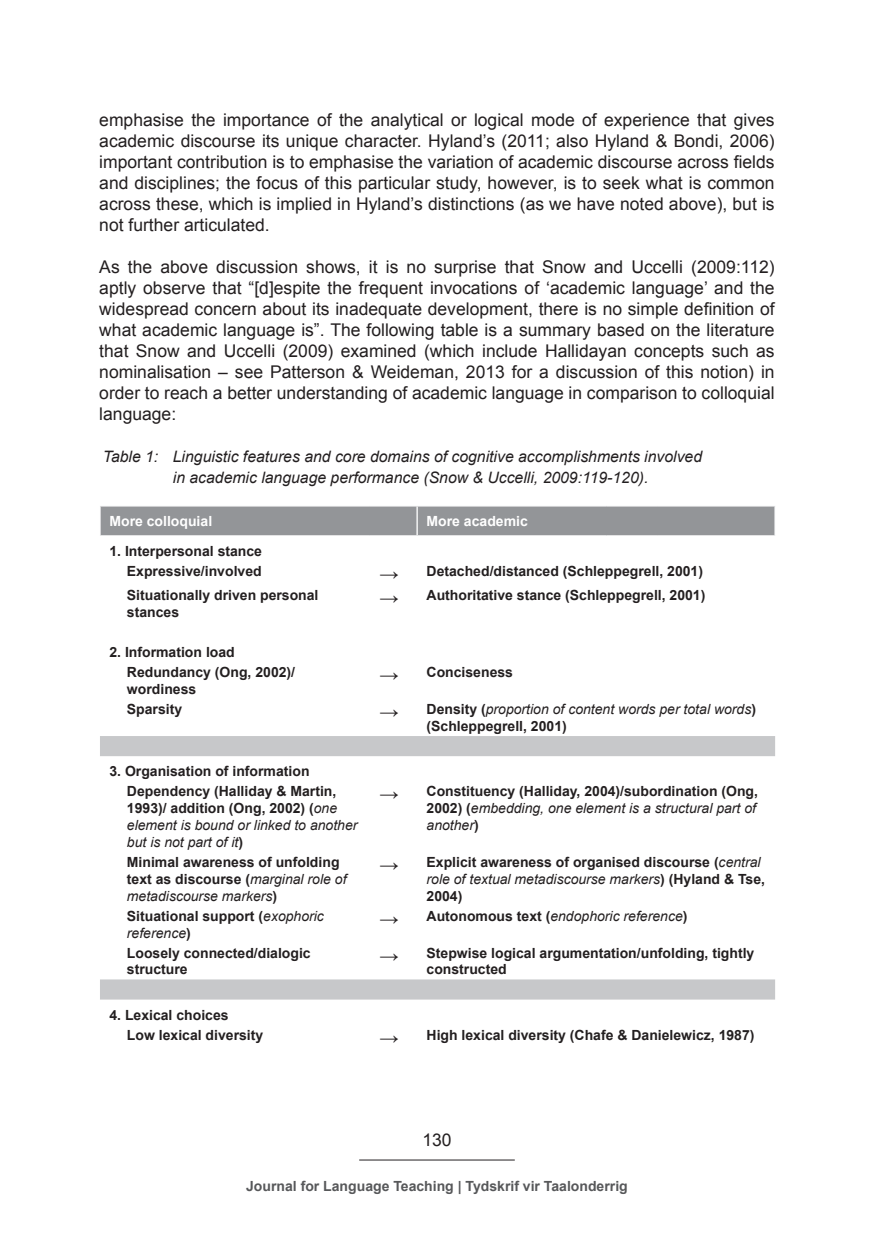
<style>
.page{position:relative;width:874px;height:1241px;background:#fff}
.page>*{position:absolute;margin:0;border:0;box-sizing:border-box;transform-origin:0 0}
.t1{font:17.5px/21px "Arial";color:#231f20;text-align:justify}
.t2{font:italic 15.75px/21px "Arial";color:#231f20}
.t3{font:700 14px/16.8px "Arial";color:#231f20}
.t4{font:italic 14px/16.8px "Arial";color:#231f20}
.t5{font:700 14px "Arial";color:#57585a}
.t6{font:700 14px "Arial";color:#fff}
.s1{font-size:19.25px}
.s2{font-weight:700;font-style:normal;font-size:19.25px}
.s3{font-weight:700;font-style:normal}
.s4{font-weight:400;font-style:italic}
</style>
<div class="page">
<hr style="left:359px;top:1159px;width:155px;height:1px;background:#231f20">
<svg style="left:100px;top:736px;width:674px;height:263px"></svg>
<div style="left:100px;top:506px;width:675px;height:29px;background:#939598"></div>
<p class="t1" style="left:99px;top:110px;width:676px">emphasise the importance of the analytical or logical mode of experience that gives academic discourse its unique character. Hyland’s (2011; also Hyland &amp; Bondi, 2006) important contribution is to emphasise the variation of academic discourse across fields and disciplines; the focus of this particular study, however, is to seek what is common across these, which is implied in Hyland’s distinctions (as we have noted above), but is not further articulated.</p>
<p class="t1" style="left:99px;top:257px;width:676px">As the above discussion shows, it is no surprise that Snow and Uccelli (2009:112) aptly observe that “[d]espite the frequent invocations of ‘academic language’ and the widespread concern about its inadequate development, there is no simple definition of what academic language is”. The following table is a summary based on the literature that Snow and Uccelli (2009) examined (which include Hallidayan concepts such as nominalisation – see Patterson &amp; Weideman, 2013 for a discussion of this notion) in order to reach a better understanding of academic language in comparison to colloquial language:</p>
<p class="t2" style="left:173px;top:446px;width:530px;text-indent:-70px">Table 1: Linguistic features and core domains of cognitive accomplishments involved in academic language performance (Snow &amp; Uccelli, 2009:119-120).</p>
<p class="t6" style="left:109px;top:511px;width:104px">More colloquial</p>
<p class="t6" style="left:426px;top:511px;width:103px">More academic</p>
<p class="t3" style="left:109px;top:541px;width:154px;line-height:20.1px;text-align:right">1. Interpersonal stance<br>Expressive/involved</p>
<p class="t3" style="left:379px;top:563px;width:325px"><span class="s1">→</span> Detached/distanced (Schleppegrell, 2001)</p>
<p class="t3" style="left:127px;top:587px;width:193px">Situationally driven personal stances</p>
<p class="t3" style="left:379px;top:587px;width:327px"><span class="s1">→</span> Authoritative stance (Schleppegrell, 2001)</p>
<p class="t3" style="left:127px;top:642px;width:170px;line-height:20.1px;text-indent:-18px">2. Information load<br>Redundancy (Ong, 2002)/</p>
<p class="t3" style="left:127px;top:681px;width:71px">wordiness</p>
<p class="t3" style="left:379px;top:664px;width:135px"><span class="s1">→</span> Conciseness</p>
<p class="t3" style="left:127px;top:701px;width:57px">Sparsity</p>
<p class="t4" style="left:426px;top:701px;width:331px;text-indent:-47px"><span class="s2">→</span> <span class="s3">Density (</span>proportion of content words per total words<span class="s3">) (Schleppegrell, 2001)</span></p>
<p class="t3" style="left:127px;top:761px;width:211px;line-height:20.1px;text-indent:-18px">3. Organisation of information<br>Dependency (Halliday &amp; Martin,</p>
<p class="t4" style="left:127px;top:800px;width:232px"><span class="s3">1993)/ addition (Ong, 2002) (</span>one element is bound or linked to another but is not part of it<span class="s3">)</span></p>
<p class="t3" style="left:426px;top:783px;width:333px;text-indent:-47px"><span class="s1">→</span> Constituency (Halliday, 2004)/subordination (Ong,<br>2002) (<span class="s4">embedding, one element is a structural part of another</span>)</p>
<p class="t3" style="left:127px;top:854px;width:221px">Minimal awareness of unfolding text as discourse (<span class="s4">marginal role of metadiscourse markers</span>)</p>
<p class="t3" style="left:426px;top:854px;width:340px;text-indent:-47px"><span class="s1">→</span> Explicit awareness of organised discourse (<span class="s4">central role of textual metadiscourse markers</span>) (Hyland &amp; Tse,<br>2004)</p>
<p class="t3" style="left:127px;top:907px;width:198px">Situational support (<span class="s4">exophoric reference</span>)</p>
<p class="t4" style="left:379px;top:907px;width:309px"><span class="s2">→</span> <span class="s3">Autonomous text (</span>endophoric reference<span class="s3">)</span></p>
<p class="t3" style="left:127px;top:944px;width:185px">Loosely connected/dialogic structure</p>
<p class="t3" style="left:426px;top:944px;width:329px;text-indent:-47px"><span class="s1">→</span> Stepwise logical argumentation/unfolding, tightly constructed</p>
<p class="t3" style="left:127px;top:1004px;width:138px;line-height:20.1px;text-indent:-18px">4. Lexical choices<br>Low lexical diversity</p>
<p class="t3" style="left:379px;top:1026px;width:376px"><span class="s1">→</span> High lexical diversity (Chafe &amp; Danielewicz, 1987)</p>
<p class="t1" style="left:422px;top:1129px;width:31px">130</p>
<p class="t5" style="left:246px;top:1176px;width:383px">Journal for Language Teaching | Tydskrif vir Taalonderrig</p>
</div>
